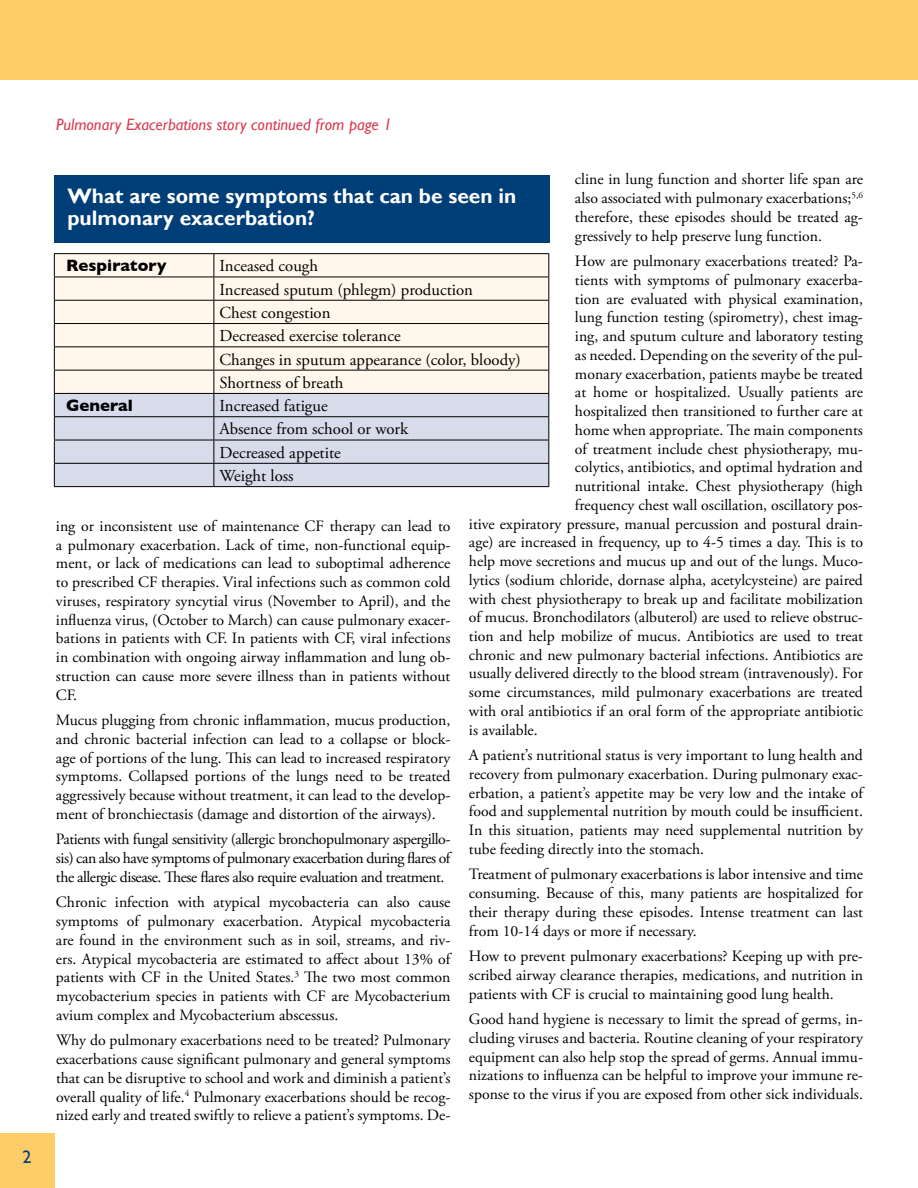
<style>
.page{position:relative;width:918px;height:1188px;background:#fff}
.page>*{position:absolute;margin:0;border:0;box-sizing:border-box;transform-origin:0 0}
.t1{font:700 20.85px/22.4px "Gill Sans";color:#fff}
.t2{font:18px "Gill Sans";color:#003e78}
.t3{font:16.8px/23.2px "Adobe Garamond Pro";color:#000}
.t4{font:700 16.8px "Gill Sans";color:#000}
.t5{font:italic 16.5px "Gill Sans";color:#d83d52}
.t6{font:15.75px/18.8px "Adobe Garamond Pro";color:#000;text-align:justify}
</style>
<div class="page">
<div style="left:0;top:1134px;width:54px;height:54px;background:#ffcd67"></div>
<div style="left:0;top:0;width:918px;height:79px;background:#ffcd67"></div>
<div style="left:54px;top:175px;width:495px;height:68px;background:#003e78"></div>
<div style="left:55px;top:254px;width:493px;height:139px;background:#fff7eb"></div>
<div style="left:55px;top:394px;width:493px;height:92px;background:#d7dbea"></div>
<hr style="left:54px;top:416px;width:160px;height:1px;background:#000">
<hr style="left:214px;top:416px;width:335px;height:1px;background:#000">
<hr style="left:54px;top:440px;width:160px;height:1px;background:#000">
<hr style="left:214px;top:440px;width:335px;height:1px;background:#000">
<hr style="left:54px;top:463px;width:160px;height:1px;background:#000">
<hr style="left:214px;top:463px;width:335px;height:1px;background:#000">
<hr style="left:54px;top:486px;width:160px;height:1px;background:#000">
<hr style="left:214px;top:486px;width:335px;height:1px;background:#000">
<hr style="left:54px;top:253px;width:160px;height:1px;background:#000">
<hr style="left:214px;top:253px;width:335px;height:1px;background:#000">
<hr style="left:54px;top:277px;width:160px;height:1px;background:#000">
<hr style="left:214px;top:277px;width:335px;height:1px;background:#000">
<hr style="left:54px;top:300px;width:160px;height:1px;background:#000">
<hr style="left:214px;top:300px;width:335px;height:1px;background:#000">
<hr style="left:54px;top:323px;width:160px;height:1px;background:#000">
<hr style="left:214px;top:323px;width:335px;height:1px;background:#000">
<hr style="left:54px;top:346px;width:160px;height:1px;background:#000">
<hr style="left:214px;top:346px;width:335px;height:1px;background:#000">
<hr style="left:54px;top:370px;width:160px;height:1px;background:#000">
<svg style="left:54px;top:254px;width:1px;height:232px"></svg>
<hr style="left:214px;top:370px;width:335px;height:1px;background:#000">
<svg style="left:214px;top:254px;width:1px;height:232px"></svg>
<svg style="left:548px;top:254px;width:1px;height:232px"></svg>
<hr style="left:54px;top:393px;width:160px;height:1px;background:#000">
<hr style="left:214px;top:393px;width:335px;height:1px;background:#000">
<p class="t2" style="left:22px;top:1146px;width:10px">2</p>
<p class="t5" style="left:56px;top:115px;width:337px">Pulmonary Exacerbations story continued from page 1</p>
<p class="t6" style="left:575px;top:171px;width:290px">cline in lung function and shorter life span are also associated with pulmonary exacerbations;<sup>5,6 </sup>therefore, these episodes should be treated ag&shy;gressively to help preserve lung function.</p>
<p class="t6" style="left:575px;top:252px;width:289px">How are pulmonary exacerbations treated? Pa-</p>
<p class="t6" style="left:575px;top:271px;width:290px">tients with symptoms of pulmonary exacerba-</p>
<p class="t6" style="left:575px;top:290px;width:290px">tion are evaluated with physical examination,</p>
<p class="t6" style="left:575px;top:309px;width:289px">lung function testing (spirometry), chest imag-</p>
<p class="t6" style="left:575px;top:327px;width:289px">ing, and sputum culture and laboratory testing</p>
<p class="t6" style="left:575px;top:346px;width:290px">as needed. Depending on the severity of the pul-</p>
<p class="t6" style="left:575px;top:365px;width:290px">monary exacerbation, patients maybe be treated</p>
<p class="t6" style="left:575px;top:384px;width:289px">at home or hospitalized. Usually patients are</p>
<p class="t6" style="left:575px;top:402px;width:290px">hospitalized then transitioned to further care at</p>
<p class="t6" style="left:575px;top:421px;width:289px">home when appropriate. The main components</p>
<p class="t6" style="left:575px;top:440px;width:290px">of treatment include chest physiotherapy, mu-</p>
<p class="t6" style="left:575px;top:459px;width:289px">colytics, antibiotics, and optimal hydration and</p>
<p class="t6" style="left:575px;top:477px;width:290px">nutritional intake. Chest physiotherapy (high</p>
<p class="t6" style="left:575px;top:496px;width:289px">frequency chest wall oscillation, oscillatory pos-</p>
<p class="t6" style="left:469px;top:515px;width:395px">itive expiratory pressure, manual percussion and postural drain-</p>
<p class="t6" style="left:469px;top:533px;width:396px">age) are increased in frequency, up to 4-5 times a day. This is to</p>
<p class="t6" style="left:469px;top:552px;width:396px">help move secretions and mucus up and out of the lungs. Muco-</p>
<p class="t6" style="left:469px;top:571px;width:396px">lytics (sodium chloride, dornase alpha, acetylcysteine) are paired</p>
<p class="t6" style="left:469px;top:590px;width:396px">with chest physiotherapy to break up and facilitate mobilization</p>
<p class="t6" style="left:469px;top:608px;width:396px">of mucus. Bronchodilators (albuterol) are used to relieve obstruc-</p>
<p class="t6" style="left:469px;top:627px;width:395px">tion and help mobilize of mucus. Antibiotics are used to treat</p>
<p class="t6" style="left:469px;top:646px;width:395px">chronic and new pulmonary bacterial infections. Antibiotics are</p>
<p class="t6" style="left:469px;top:665px;width:395px">usually delivered directly to the blood stream (intravenously). For</p>
<p class="t6" style="left:469px;top:683px;width:396px">some circumstances, mild pulmonary exacerbations are treated</p>
<p class="t6" style="left:469px;top:702px;width:396px">with oral antibiotics if an oral form of the appropriate antibiotic</p>
<p class="t6" style="left:469px;top:721px;width:70px">is available.</p>
<p class="t6" style="left:469px;top:746px;width:396px">A patient’s nutritional status is very important to lung health and recovery from pulmonary exacerbation. During pulmonary exac&shy;erbation, a patient’s appetite may be very low and the intake of food and supplemental nutrition by mouth could be insufficient.<br>In this situation, patients may need supplemental nutrition by tube feeding directly into the stomach.</p>
<p class="t6" style="left:469px;top:866px;width:396px">Treatment of pulmonary exacerbations is labor intensive and time consuming. Because of this, many patients are hospitalized for their therapy during these episodes. Intense treatment can last from 10-14 days or more if necessary.</p>
<p class="t6" style="left:469px;top:947px;width:396px">How to prevent pulmonary exacerbations? Keeping up with pre&shy;scribed airway clearance therapies, medications, and nutrition in patients with CF is crucial to maintaining good lung health.</p>
<p class="t6" style="left:469px;top:1010px;width:396px">Good hand hygiene is necessary to limit the spread of germs, in&shy;cluding viruses and bacteria. Routine cleaning of your respiratory equipment can also help stop the spread of germs. Annual immu&shy;nizations to influenza can be helpful to improve your immune re&shy;sponse to the virus if you are exposed from other sick individuals.</p>
<h1 class="t1" style="left:67px;top:185px;width:451px">What are some symptoms that can be seen in pulmonary exacerbation?</h1>
<p class="t4" style="left:66px;top:255px;width:102px">Respiratory</p>
<p class="t3" style="left:219px;top:255px;width:303px">Inceased cough<br>Increased sputum (phlegm) production<br>Chest congestion<br>Decreased exercise tolerance<br>Changes in sputum appearance (color, bloody)<br>Shortness of breath</p>
<p class="t4" style="left:66px;top:395px;width:68px">General</p>
<p class="t3" style="left:219px;top:395px;width:190px">Increased fatigue<br>Absence from school or work<br>Decreased appetite<br>Weight loss</p>
<p class="t6" style="left:56px;top:517px;width:396px">ing or inconsistent use of maintenance CF therapy can lead to a pulmonary exacerbation. Lack of time, non-functional equip&shy;ment, or lack of medications can lead to suboptimal adherence to prescribed CF therapies. Viral infections such as common cold viruses, respiratory syncytial virus (November to April), and the influenza virus, (October to March) can cause pulmonary exacer&shy;bations in patients with CF. In patients with CF, viral infections in combination with ongoing airway inflammation and lung ob&shy;struction can cause more severe illness than in patients without CF.</p>
<p class="t6" style="left:56px;top:711px;width:396px">Mucus plugging from chronic inflammation, mucus production, and chronic bacterial infection can lead to a collapse or block&shy;age of portions of the lung. This can lead to increased respiratory symptoms. Collapsed portions of the lungs need to be treated aggressively because without treatment, it can lead to the develop&shy;ment of bronchiectasis (damage and distortion of the airways).</p>
<p class="t6" style="left:56px;top:831px;width:396px">Patients with fungal sensitivity (allergic bronchopulmonary aspergillo&shy;sis) can also have symptoms of pulmonary exacerbation during flares of the allergic disease. These flares also require evaluation and treatment.</p>
<p class="t6" style="left:56px;top:893px;width:396px">Chronic infection with atypical mycobacteria can also cause symptoms of pulmonary exacerbation. Atypical mycobacteria are found in the environment such as in soil, streams, and riv&shy;ers. Atypical mycobacteria are estimated to affect about 13% of patients with CF in the United States.<sup>3</sup> The two most common mycobacterium species in patients with CF are Mycobacterium avium complex and Mycobacterium abscessus.</p>
<p class="t6" style="left:56px;top:1032px;width:396px">Why do pulmonary exacerbations need to be treated? Pulmonary exacerbations cause significant pulmonary and general symptoms that can be disruptive to school and work and diminish a patient’s overall quality of life.<sup>4</sup> Pulmonary exacerbations should be recog&shy;nized early and treated swiftly to relieve a patient’s symptoms. De-</p>
</div>
